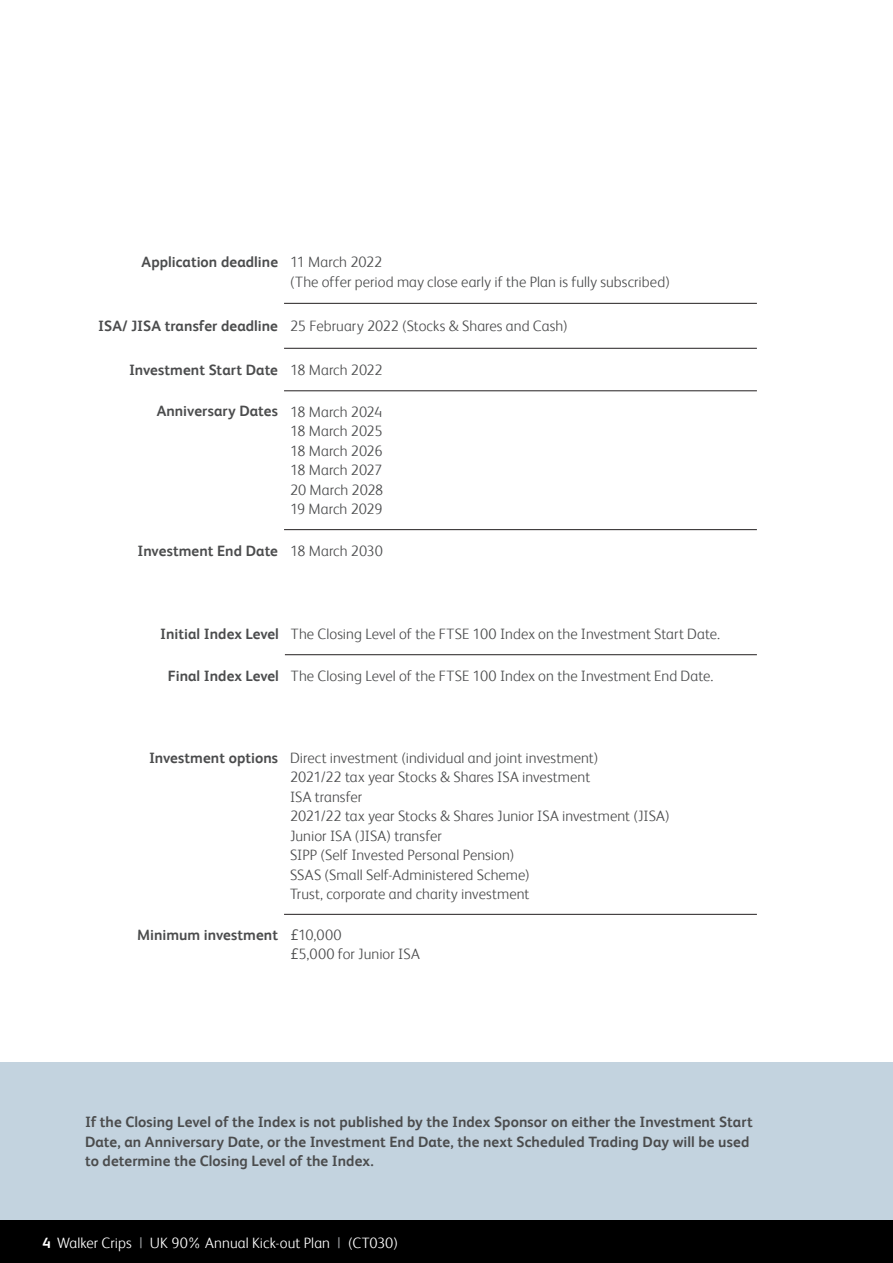
<style>
.page{position:relative;width:893px;height:1263px;background:#fff}
.page>*{position:absolute;margin:0;border:0;box-sizing:border-box;transform-origin:0 0}
.Main_body_text{font:300 15px/19.5px "FS Albert";letter-spacing:.005em;color:#4b4c4d}
.Main_body_text-2{font:700 15px/19.5px "FS Albert";letter-spacing:.005em;color:#4b4c4d}
.Main_body_text-3{font:300 15px "FS Albert";letter-spacing:.005em;color:#fff}
.WC_SI_new_Table_1B{font:700 15px "FS Albert";color:#4b4c4d}
.s1{font-family:"Avenir";font-weight:400}
.s2{font-weight:700}
.s3{font-weight:400;color:#939598}
</style>
<div class="page">
<div style="left:0;top:1062px;width:893px;height:158px;background:#c3d3df"></div>
<hr style="left:284px;top:303px;width:473px;height:1px;background:#231f20">
<hr style="left:284px;top:348px;width:473px;height:1px;background:#231f20">
<hr style="left:284px;top:391px;width:473px;height:1px;background:#231f20">
<hr style="left:284px;top:529px;width:473px;height:1px;background:#231f20">
<hr style="left:285px;top:654px;width:472px;height:1px;background:#231f20">
<hr style="left:284px;top:914px;width:473px;height:1px;background:#231f20">
<div style="left:0;top:1220px;width:893px;height:43px;background:#000"></div>
<p class="Main_body_text-2" style="left:142px;top:252px;width:138px">Application deadline</p>
<p class="Main_body_text" style="left:290px;top:252px;width:381px">11 March 2022<br>(The offer period may close early if the Plan is fully subscribed)</p>
<p class="Main_body_text-2" style="left:98px;top:316px;width:181px">ISA/ JISA transfer deadline</p>
<p class="Main_body_text" style="left:290px;top:316px;width:279px">25 February 2022 (Stocks &amp; Shares and Cash)</p>
<p class="Main_body_text-2" style="left:129px;top:360px;width:150px">Investment Start Date</p>
<p class="Main_body_text" style="left:290px;top:360px;width:94px">18 March 2022</p>
<p class="Main_body_text-2" style="left:157px;top:401px;width:123px">Anniversary Dates</p>
<p class="Main_body_text" style="left:290px;top:402px;width:95px;text-align:justify">18 March 2024<br>18 March 2025<br>18 March 2026<br>18 March 2027<br>20 March 2028<br>19 March 2029</p>
<p class="Main_body_text-2" style="left:138px;top:541px;width:142px">Investment End Date</p>
<p class="Main_body_text" style="left:290px;top:541px;width:94px">18 March 2030</p>
<p class="Main_body_text-2" style="left:160px;top:624px;width:120px">Initial Index Level</p>
<p class="Main_body_text" style="left:291px;top:624px;width:431px">The Closing Level of the FTSE 100 Index on the Investment Start Date.</p>
<p class="WC_SI_new_Table_1B" style="left:168px;top:667px;width:112px">Final Index Level</p>
<p class="Main_body_text" style="left:291px;top:666px;width:424px">The Closing Level of the FTSE 100 Index on the Investment End Date.</p>
<p class="Main_body_text-2" style="left:149px;top:748px;width:131px">Investment options</p>
<p class="Main_body_text" style="left:290px;top:748px;width:381px">Direct investment (individual and joint investment)<br>2021/22 tax year Stocks &amp; Shares ISA investment<br>ISA transfer<br>2021/22 tax year Stocks &amp; Shares Junior ISA investment (JISA)<br>Junior ISA (JISA) transfer<br>SIPP (Self Invested Personal Pension)<br>SSAS (Small Self-Administered Scheme)<br>Trust, corporate and charity investment</p>
<p class="Main_body_text-2" style="left:137px;top:925px;width:142px">Minimum investment</p>
<p class="Main_body_text" style="left:290px;top:925px;width:131px"><span class="s1">£</span>10,000<br><span class="s1">£</span>5,000 for Junior ISA</p>
<p class="Main_body_text-2" style="left:85px;top:1112px;width:669px">If the Closing Level of the Index is not published by the Index Sponsor on either the Investment Start<br>Date, an Anniversary Date, or the Investment End Date, the next Scheduled Trading Day will be used to determine the Closing Level of the Index.</p>
<p class="Main_body_text-3" style="left:43px;top:1234px;width:357px"><span class="s2">4</span> Walker Crips <span class="s3">|</span> UK 90% Annual Kick-out Plan <span class="s3">|</span> (CT030)</p>
</div>
